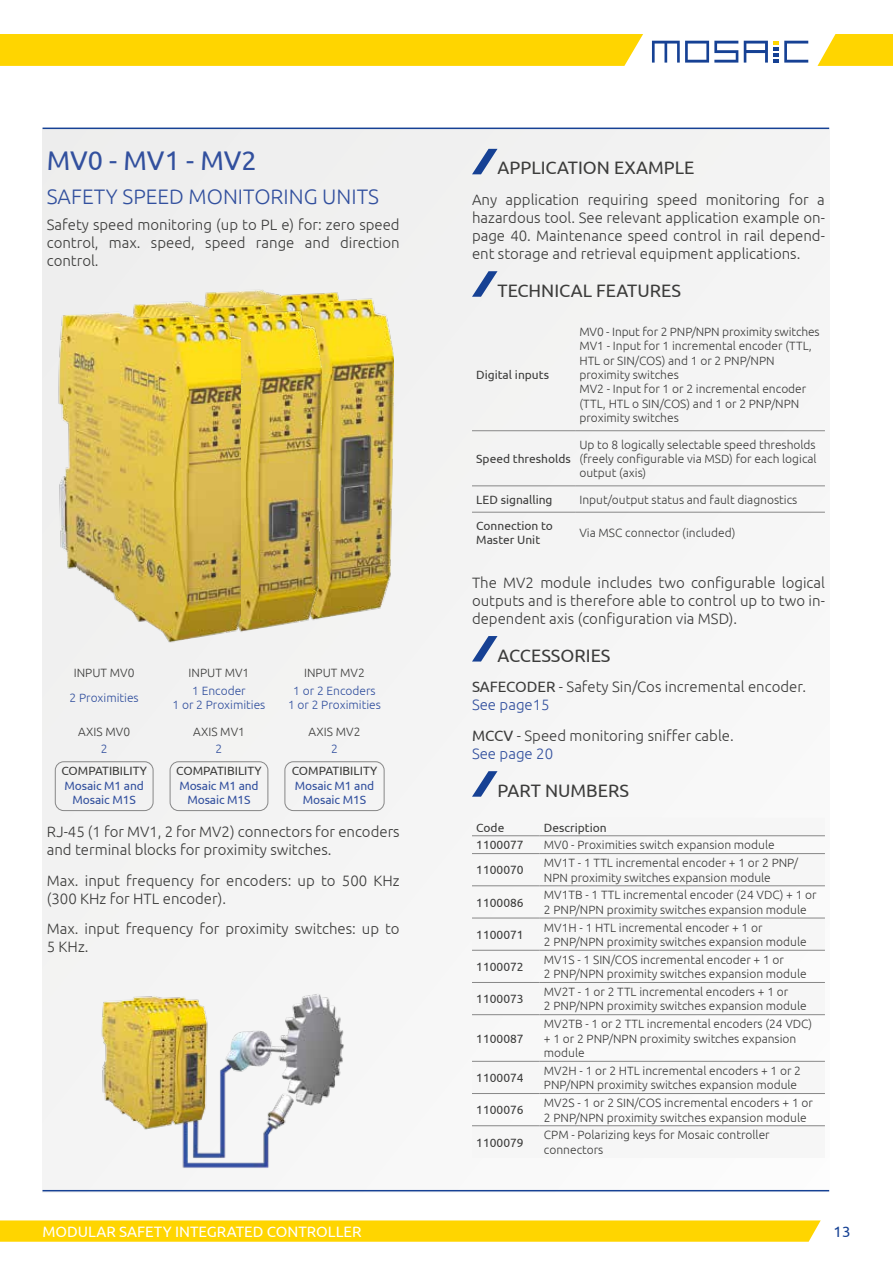
<style>
.page{position:relative;width:893px;height:1263px;background:#fff}
.page>*{position:absolute;margin:0;border:0;box-sizing:border-box;transform-origin:0 0}
.t1{font:27px "Ubuntu";letter-spacing:-.005em;color:#32509e}
.t2{font:300 21px "Ubuntu";color:#32509e}
.t3{font:18px "Ubuntu";color:#3c3c3b}
.t4{font:300 15px/18px "Ubuntu";color:#3c3c3b}
.t5{font:15px "Ubuntu";color:#fff}
.t6{font:15px "Ubuntu";color:#164194}
.t7{font:300 12px/14.4px "Ubuntu";color:#3c3c3b}
.t8{font:12px/14.4px "Ubuntu";color:#3c3c3b}
.t9{font:300 12px/14.4px "Ubuntu";color:#32509e;text-align:center}
.t10{font:12px/14.4px "Ubuntu";letter-spacing:-.01em;color:#32509e;text-align:center}
.s1{font-weight:400}
.s2{color:#32509e}
.s3{color:#164194}
</style>
<div class="page">
<div style="left:43px;top:130px;width:786px;height:1062px;background:#f4f4f4"></div>
<svg style="left:817px;top:34px;width:76px;height:32px;background:#ffda20"></svg>
<svg style="left:0;top:1220px;width:821px;height:22px;background:#ffd60a"></svg>
<div style="left:0;top:34px;width:643px;height:32px;background:#ffd500"></div>
<img style="left:101px;top:994px;width:243px;height:174px">
<svg style="left:652px;top:41px;width:86px;height:22px"></svg>
<svg style="left:744px;top:41px;width:64px;height:22px"></svg>
<hr style="left:43px;top:128px;width:786px;height:1px;background:#164194">
<hr style="left:43px;top:1190px;width:786px;height:1px;background:#164194">
<img style="left:254px;top:289px;width:139px;height:330px">
<img style="left:205px;top:290px;width:116px;height:342px">
<img style="left:58px;top:301px;width:182px;height:342px">
<div style="left:55px;top:761px;width:98px;height:50px;border:1px solid #878787;border-radius:9px"></div>
<div style="left:170px;top:761px;width:98px;height:50px;border:1px solid #878787;border-radius:9px"></div>
<div style="left:285px;top:761px;width:99px;height:50px;border:1px solid #878787;border-radius:9px"></div>
<svg style="left:472px;top:149px;width:25px;height:25px"></svg>
<svg style="left:472px;top:271px;width:25px;height:26px"></svg>
<hr style="left:472px;top:430px;width:103px;height:1px;background:#878787">
<hr style="left:575px;top:430px;width:250px;height:1px;background:#878787">
<hr style="left:472px;top:485px;width:103px;height:1px;background:#878787">
<hr style="left:575px;top:485px;width:250px;height:1px;background:#878787">
<hr style="left:472px;top:512px;width:103px;height:1px;background:#878787">
<hr style="left:575px;top:512px;width:250px;height:1px;background:#878787">
<svg style="left:472px;top:636px;width:25px;height:25px"></svg>
<svg style="left:472px;top:771px;width:25px;height:26px"></svg>
<svg style="left:472px;top:836px;width:353px;height:291px"></svg>
<hr style="left:472px;top:835px;width:68px;height:1px;background:#878787">
<hr style="left:540px;top:835px;width:285px;height:1px;background:#878787">
<hr style="left:472px;top:853px;width:68px;height:1px;background:#878787">
<hr style="left:540px;top:853px;width:285px;height:1px;background:#878787">
<hr style="left:472px;top:885px;width:68px;height:1px;background:#878787">
<hr style="left:540px;top:885px;width:285px;height:1px;background:#878787">
<hr style="left:472px;top:918px;width:68px;height:1px;background:#878787">
<hr style="left:540px;top:918px;width:285px;height:1px;background:#878787">
<hr style="left:472px;top:950px;width:68px;height:1px;background:#878787">
<hr style="left:540px;top:950px;width:285px;height:1px;background:#878787">
<hr style="left:472px;top:982px;width:68px;height:1px;background:#878787">
<hr style="left:540px;top:982px;width:285px;height:1px;background:#878787">
<hr style="left:472px;top:1014px;width:68px;height:1px;background:#878787">
<hr style="left:540px;top:1014px;width:285px;height:1px;background:#878787">
<hr style="left:472px;top:1061px;width:68px;height:1px;background:#878787">
<hr style="left:540px;top:1061px;width:285px;height:1px;background:#878787">
<hr style="left:472px;top:1093px;width:68px;height:1px;background:#878787">
<hr style="left:540px;top:1093px;width:285px;height:1px;background:#878787">
<hr style="left:472px;top:1125px;width:68px;height:1px;background:#878787">
<hr style="left:540px;top:1125px;width:285px;height:1px;background:#878787">
<h1 class="t1" style="left:47px;top:144px;width:211px">MV0 - MV1 - MV2</h1>
<h2 class="t2" style="left:47px;top:183px;width:334px">SAFETY SPEED MONITORING UNITS</h2>
<p class="t4" style="left:47px;top:215px;width:354px;text-align:justify">Safety speed monitoring (up to PL e) for: zero speed control, max. speed, speed range and direction control.</p>
<p class="t7" style="left:74px;top:665px;width:62px">INPUT MV0</p>
<p class="t7" style="left:189px;top:665px;width:62px">INPUT MV1</p>
<p class="t7" style="left:304px;top:665px;width:62px">INPUT MV2</p>
<p class="t9" style="left:70px;top:690px;width:71px">2 Proximities</p>
<p class="t9" style="left:173px;top:683px;width:94px">1 Encoder<br>1 or 2 Proximities</p>
<p class="t9" style="left:288px;top:683px;width:94px">1 or 2 Encoders<br>1 or 2 Proximities</p>
<p class="t7" style="left:78px;top:724px;width:53px">AXIS MV0</p>
<p class="t7" style="left:193px;top:724px;width:53px">AXIS MV1</p>
<p class="t7" style="left:309px;top:724px;width:53px">AXIS MV2</p>
<p class="t9" style="left:101px;top:741px;width:8px">2</p>
<p class="t9" style="left:216px;top:741px;width:8px">2</p>
<p class="t9" style="left:331px;top:741px;width:8px">2</p>
<p class="t8" style="left:61px;top:763px;width:87px">COMPATIBILITY</p>
<p class="t10" style="left:65px;top:778px;width:81px">Mosaic M1 and<br>Mosaic M1S</p>
<p class="t8" style="left:292px;top:763px;width:87px">COMPATIBILITY</p>
<p class="t10" style="left:295px;top:778px;width:81px">Mosaic M1 and<br>Mosaic M1S</p>
<p class="t4" style="left:47px;top:822px;width:354px">RJ-45 (1 for MV1, 2 for MV2) connectors for encoders and terminal blocks for proximity switches.</p>
<p class="t4" style="left:47px;top:871px;width:354px">Max. input frequency for encoders: up to 500 KHz (300 KHz for HTL encoder).</p>
<p class="t4" style="left:47px;top:920px;width:354px">Max. input frequency for proximity switches: up to<br>5 KHz.</p>
<p class="t8" style="left:176px;top:763px;width:87px">COMPATIBILITY</p>
<p class="t10" style="left:179px;top:778px;width:81px">Mosaic M1 and<br>Mosaic M1S</p>
<h3 class="t3" style="left:497px;top:157px;width:198px">APPLICATION EXAMPLE</h3>
<p class="t4" style="left:472px;top:190px;width:354px;text-align:justify">Any application requiring speed monitoring for a hazardous tool. See relevant application example on&shy;page 40. Maintenance speed control in rail depend&shy;ent storage and retrieval equipment applications.</p>
<h3 class="t3" style="left:497px;top:279px;width:185px">TECHNICAL FEATURES</h3>
<p class="t8" style="left:476px;top:367px;width:74px">Digital inputs</p>
<p class="t8" style="left:476px;top:451px;width:96px">Speed thresholds</p>
<p class="t7" style="left:579px;top:324px;width:242px">MV0 - Input for 2 PNP/NPN proximity switches MV1 - Input for 1 incremental encoder (TTL, HTL or SIN/COS) and 1 or 2 PNP/NPN proximity switches<br>MV2 - Input for 1 or 2 incremental encoder (TTL, HTL o SIN/COS) and 1 or 2 PNP/NPN proximity switches</p>
<p class="t7" style="left:579px;top:437px;width:239px;text-align:justify">Up to 8 logically selectable speed thresholds (freely configurable via MSD) for each logical output (axis)</p>
<p class="t8" style="left:476px;top:492px;width:78px">LED signalling</p>
<p class="t7" style="left:579px;top:492px;width:219px">Input/output status and fault diagnostics</p>
<p class="t8" style="left:476px;top:518px;width:78px">Connection to<br>Master Unit</p>
<p class="t7" style="left:579px;top:525px;width:158px">Via MSC connector (included)</p>
<p class="t4" style="left:472px;top:573px;width:354px;text-align:justify">The MV2 module includes two configurable logical outputs and is therefore able to control up to two in&shy;dependent axis (configuration via MSD).</p>
<h3 class="t3" style="left:497px;top:644px;width:115px">ACCESSORIES</h3>
<p class="t4" style="left:472px;top:678px;width:336px"><span class="s1">SAFECODER</span> - Safety Sin/Cos incremental encoder.<br><span class="s2">See page15</span></p>
<p class="t4" style="left:472px;top:726px;width:263px"><span class="s1">MCCV</span> - Speed monitoring sniffer cable.<br><span class="s2">See page 20</span></p>
<h3 class="t3" style="left:497px;top:779px;width:133px">PART NUMBERS</h3>
<p class="t8" style="left:476px;top:820px;width:30px">Code</p>
<p class="t8" style="left:544px;top:820px;width:64px">Description</p>
<p class="t8" style="left:476px;top:837px;width:49px">1100077</p>
<p class="t7" style="left:544px;top:837px;width:232px">MV0 - Proximities switch expansion module</p>
<p class="t8" style="left:476px;top:862px;width:49px">1100070</p>
<p class="t7" style="left:544px;top:855px;width:256px">MV1T - 1 TTL incremental encoder + 1 or 2 PNP/<br>NPN proximity switches expansion module</p>
<p class="t8" style="left:476px;top:895px;width:49px">1100086</p>
<p class="t7" style="left:544px;top:888px;width:274px">MV1TB - 1 TTL incremental encoder (24 VDC) + 1 or<br>2 PNP/NPN proximity switches expansion module</p>
<p class="t8" style="left:476px;top:927px;width:49px">1100071</p>
<p class="t7" style="left:544px;top:920px;width:264px">MV1H - 1 HTL incremental encoder + 1 or<br>2 PNP/NPN proximity switches expansion module</p>
<p class="t8" style="left:476px;top:959px;width:49px">1100072</p>
<p class="t7" style="left:544px;top:952px;width:264px">MV1S - 1 SIN/COS incremental encoder + 1 or<br>2 PNP/NPN proximity switches expansion module</p>
<p class="t8" style="left:476px;top:991px;width:49px">1100073</p>
<p class="t7" style="left:544px;top:984px;width:264px">MV2T - 1 or 2 TTL incremental encoders + 1 or<br>2 PNP/NPN proximity switches expansion module</p>
<p class="t8" style="left:476px;top:1031px;width:49px">1100087</p>
<p class="t7" style="left:544px;top:1016px;width:270px">MV2TB - 1 or 2 TTL incremental encoders (24 VDC) + 1 or 2 PNP/NPN proximity switches expansion module</p>
<p class="t8" style="left:476px;top:1070px;width:49px">1100074</p>
<p class="t7" style="left:544px;top:1063px;width:259px">MV2H - 1 or 2 HTL incremental encoders + 1 or 2<br>PNP/NPN proximity switches expansion module</p>
<p class="t8" style="left:476px;top:1102px;width:49px">1100076</p>
<p class="t7" style="left:544px;top:1095px;width:271px">MV2S - 1 or 2 SIN/COS incremental encoders + 1 or<br>2 PNP/NPN proximity switches expansion module</p>
<p class="t8" style="left:476px;top:1135px;width:49px">1100079</p>
<p class="t7" style="left:544px;top:1127px;width:227px">CPM - Polarizing keys for Mosaic controller connectors</p>
<p class="t5" style="left:43px;top:1222px;width:320px"><span class="s3">13</span>MODULAR SAFETY INTEGRATED CONTROLLER</p>
<p class="t6" style="left:833px;top:1222px;width:18px">13</p>
</div>
